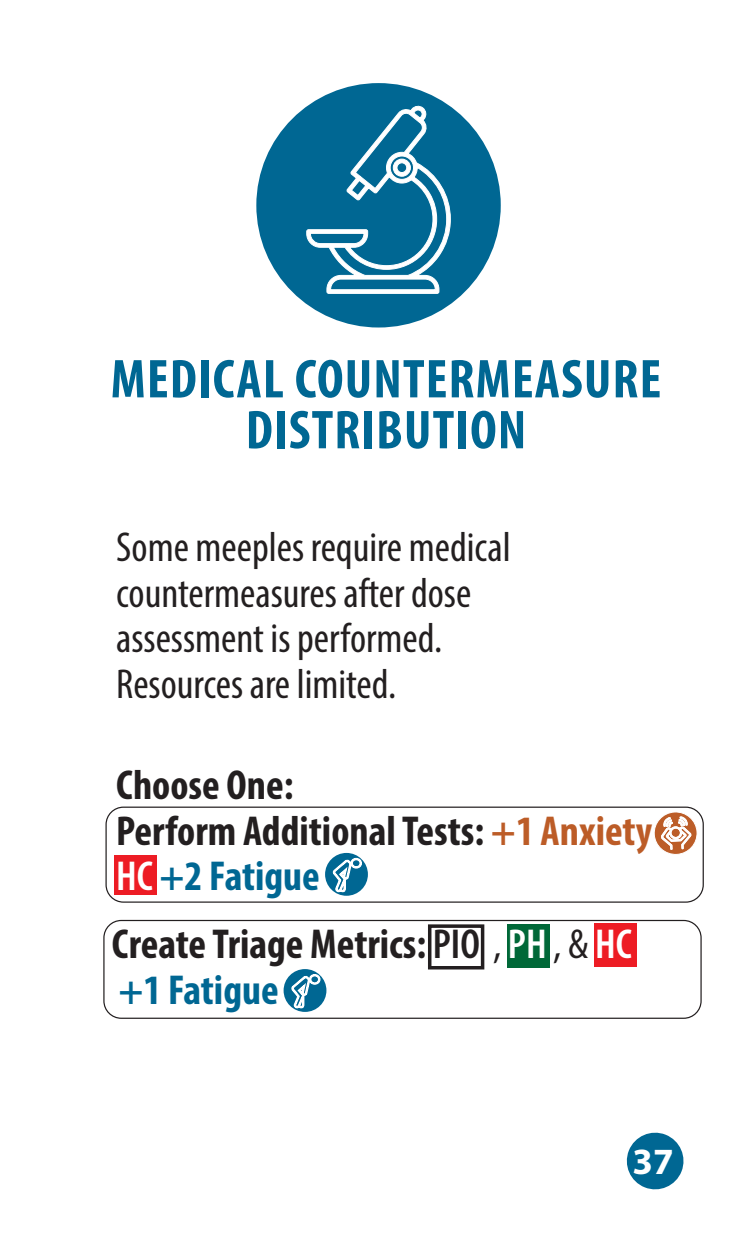
<style>
.page{position:relative;width:756px;height:1260px;background:#fff}
.page>*{position:absolute;margin:0;border:0;box-sizing:border-box;transform-origin:0 0}
.t1{font:700 condensed 55.3px/50.8px "Myriad Pro";letter-spacing:.02em;color:#006793;text-align:center}
.t2{font:700 condensed 42px/45.5px "Myriad Pro";color:#231f20}
.t3{font:condensed 42px/45.5px "Myriad Pro";color:#231f20}
.t4{font:700 37.1px "Myriad Pro";color:#fff}
.s1{color:#bc5c27}
.s2{font-weight:600;color:#fff}
.s3{color:#006793}
.s4{font-weight:600}
.s5{font-weight:400}
</style>
<div class="page">
<div style="left:428px;top:924px;width:56px;height:46px;background:#fff;border:4px solid #231f20"></div>
<div style="left:507px;top:924px;width:43px;height:44px;background:#006838"></div>
<div style="left:594px;top:923px;width:43px;height:44px;background:#ed1c24"></div>
<div style="left:114px;top:855px;width:43px;height:40px;background:#ed1c24"></div>
<div style="left:256px;top:83px;width:245px;height:245px;background:#006793;border-radius:50%"></div>
<svg style="left:306px;top:104px;width:145px;height:190px"></svg>
<svg style="left:626px;top:1132px;width:58px;height:58px"></svg>
<div style="left:105px;top:807px;width:599px;height:96px;border:1px solid #231f20;border-radius:17px"></div>
<div style="left:103px;top:920px;width:599px;height:99px;border:1px solid #231f20;border-radius:17px"></div>
<svg style="left:653px;top:811px;width:45px;height:44px"></svg>
<svg style="left:661px;top:813px;width:30px;height:42px"></svg>
<div style="left:325px;top:853px;width:43px;height:43px;background:#006793;border-radius:50%"></div>
<svg style="left:332px;top:857px;width:32px;height:39px"></svg>
<div style="left:284px;top:969px;width:42px;height:43px;background:#006793;border-radius:50%"></div>
<svg style="left:290px;top:973px;width:33px;height:39px"></svg>
<h2 class="t1" style="left:111px;top:352px;width:552px">MEDICAL COUNTERMEASURE<br>DISTRIBUTION</h2>
<p class="t3" style="left:116px;top:524px;width:396px">Some meeples require medical countermeasures after dose assessment is performed.<br>Resources are limited.</p>
<p class="t2" style="left:116px;top:762px;width:538px">Choose One:<br>Perform Additional Tests: <span class="s1">+1 Anxiety<br></span><span class="s2">HC</span> <span class="s3">+2 Fatigue</span></p>
<p class="t2" style="left:112px;top:921px;width:522px">Create Triage Metrics: <span class="s4">PIO</span> <span class="s5">,</span> <span class="s2">PH</span> <span class="s5">, &amp;</span> <span class="s2">HC </span><span class="s3">+1 Fatigue</span></p>
<p class="t4" style="left:633px;top:1138px;width:43px">37</p>
</div>
